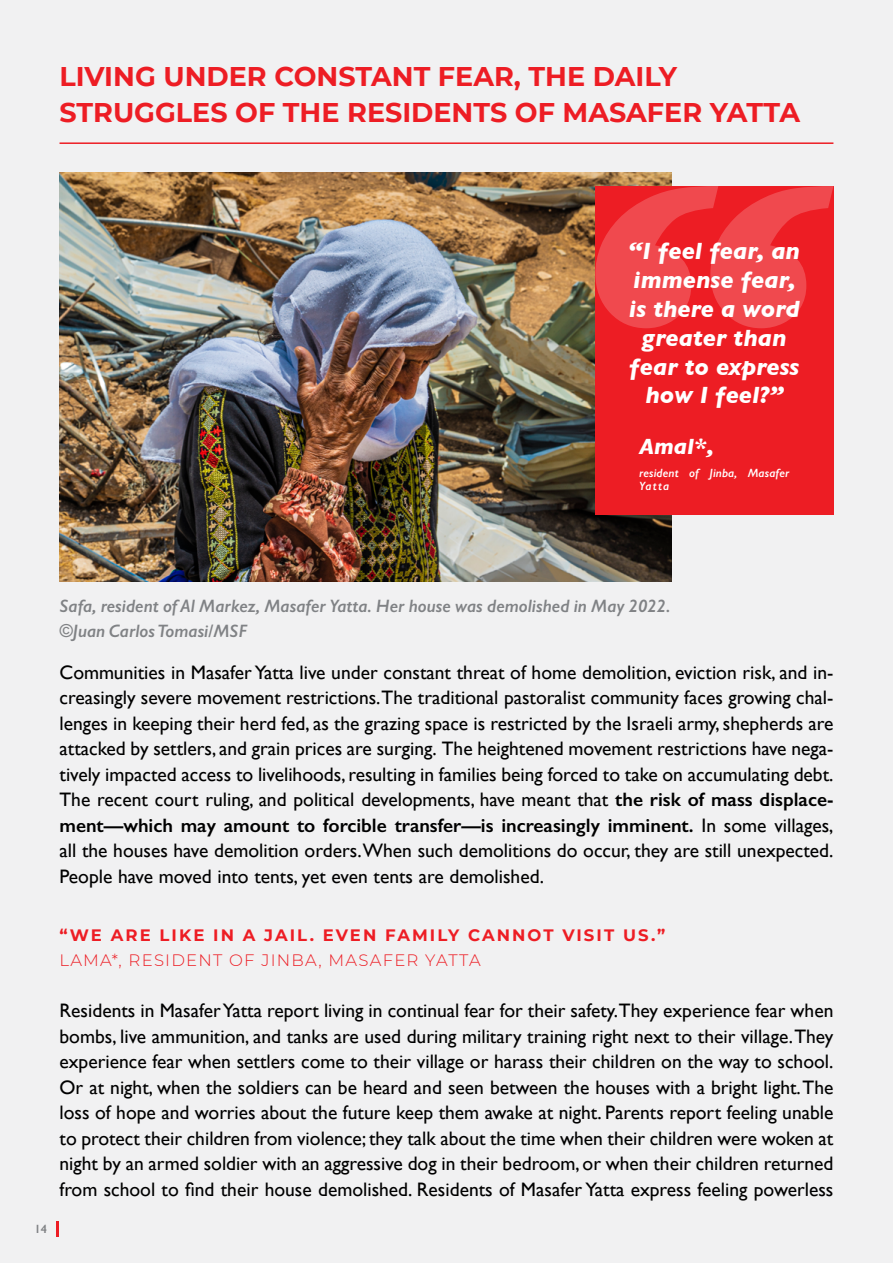
<style>
.page{position:relative;width:893px;height:1263px;background:#f1f1f2}
.page>*{position:absolute;margin:0;border:0;box-sizing:border-box;transform-origin:0 0}
.t1{font:700 27px/36px "Montserrat";color:#ed1d24}
.t2{font:italic 700 24px/28.8px "Gill Sans";color:#fff;text-align:center}
.t3{font:italic 700 22.5px "Gill Sans";color:#fff}
.t4{font:19.5px/25.5px "Gill Sans";color:#000;text-align:justify}
.t5{font:italic 600 18px/25.5px "Gill Sans";color:#808285}
.t6{font:700 16.5px "Montserrat";letter-spacing:.125em;color:#ed1d24}
.t7{font:300 16.5px "Montserrat";letter-spacing:.075em;color:#ed1d24}
.t8{font:italic 600 12px/13.5px "Gill Sans";letter-spacing:.01em;color:#fff}
.t9{font:600 12px "Gill Sans";color:#808285}
.s1{font-weight:600}
</style>
<div class="page">
<svg style="left:57px;top:1221px;width:2px;height:15px"></svg>
<img style="left:60px;top:173px;width:612px;height:409px">
<hr style="left:60px;top:142px;width:773px;height:2px;background:#ed1d24">
<div style="left:595px;top:186px;width:238px;height:328px;background:#ed1d24"></div>
<svg style="left:595px;top:186px;width:238px;height:142px"></svg>
<h1 class="t1" style="left:60px;top:57px;width:742px">LIVING UNDER CONSTANT FEAR, THE DAILY<br>STRUGGLES OF THE RESIDENTS OF MASAFER YATTA</h1>
<p class="t2" style="left:629px;top:237px;width:173px">“I feel fear, an immense fear, is there a word greater than fear to express how I feel?”</p>
<p class="t3" style="left:639px;top:434px;width:76px">Amal*,</p>
<p class="t8" style="left:639px;top:466px;width:152px">resident of Jinba, Masafer<br>Yatta</p>
<p class="t5" style="left:60px;top:593px;width:612px">Safa, resident of Al Markez, Masafer Yatta. Her house was demolished in May 2022. ©Juan Carlos Tomasi/MSF</p>
<p class="t4" style="left:60px;top:659px;width:775px">Communities in Masafer Yatta live under constant threat of home demolition, eviction risk, and in&shy;creasingly severe movement restrictions.The traditional pastoralist community faces growing chal&shy;lenges in keeping their herd fed, as the grazing space is restricted by the Israeli army, shepherds are attacked by settlers, and grain prices are surging. The heightened movement restrictions have nega&shy;tively impacted access to livelihoods, resulting in families being forced to take on accumulating debt.<br>The recent court ruling, and political developments, have meant that <span class="s1">the risk of mass displace&shy;ment—which may amount to forcible transfer—is increasingly imminent.</span> In some villages, all the houses have demolition orders. When such demolitions do occur, they are still unexpected.<br>People have moved into tents, yet even tents are demolished.</p>
<p class="t9" style="left:35px;top:1222px;width:14px">14</p>
<p class="t6" style="left:60px;top:923px;width:607px">“WE ARE LIKE IN A JAIL. EVEN FAMILY CANNOT VISIT US.”</p>
<p class="t7" style="left:60px;top:949px;width:423px">LAMA*, RESIDENT OF JINBA, MASAFER YATTA</p>
<p class="t4" style="left:60px;top:998px;width:775px">Residents in Masafer Yatta report living in continual fear for their safety.They experience fear when bombs, live ammunition, and tanks are used during military training right next to their village. They experience fear when settlers come to their village or harass their children on the way to school.<br>Or at night, when the soldiers can be heard and seen between the houses with a bright light. The loss of hope and worries about the future keep them awake at night. Parents report feeling unable to protect their children from violence; they talk about the time when their children were woken at night by an armed soldier with an aggressive dog in their bedroom, or when their children returned from school to find their house demolished. Residents of Masafer Yatta express feeling powerless</p>
</div>
